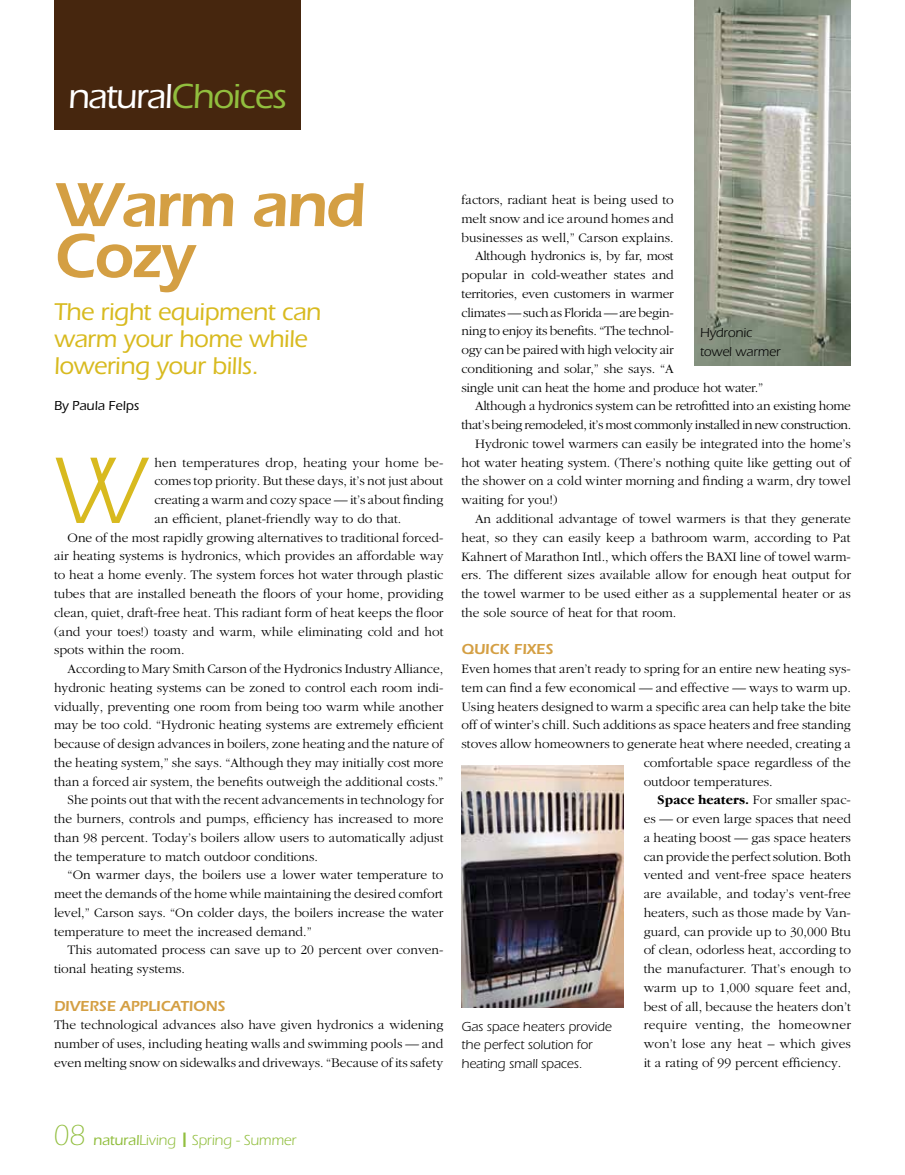
<style>
.page{position:relative;width:905px;height:1175px;background:#fff}
.page>*{position:absolute;margin:0;border:0;box-sizing:border-box;transform-origin:0 0}
.t1{font:97.8px "Itc Eras";color:#d8ba1f}
.t2{font:600 64.35px/51px "Itc Eras";letter-spacing:-.035em;color:#d49f43}
.t3{font:500 36px "Itc Eras";letter-spacing:-.04em;color:#fff}
.t4{font:500 25.2px/27px "Itc Eras";letter-spacing:-.02em;color:#d8ba1f}
.t5{font:15px "Itc Eras";letter-spacing:-.01em;color:#91be3e}
.t6{font:600 15px "Itc Eras";letter-spacing:.095em;color:#d49f43}
.t7{font:300 13.5px/18.8px "Garamond";color:#000;text-align:justify}
.t8{font:300 13.5px "Garamond";letter-spacing:-.02em;color:#000}
.t9{font:300 13.5px "Garamond";letter-spacing:-.025em;color:#000}
.t10{font:13.5px/18.8px "Itc Eras";color:#000}
.t11{font:300 13.5px "Garamond";letter-spacing:.025em;color:#000}
.t12{font:500 13.5px "Itc Eras";color:#000}
.s1{color:#91be3e}
.s2{font-family:"Garamond IT Cby BT";font-weight:700}
.s3{font-weight:300;font-size:30px}
.s4{font-weight:500}
</style>
<div class="page">
<div style="left:54px;top:0;width:247px;height:129px;background:#46260e"></div>
<img style="left:694px;top:0;width:156px;height:365px">
<img style="left:461px;top:765px;width:162px;height:242px">
<h3 class="t3" style="left:68px;top:76px;width:220px">natural<span class="s1">Choices</span></h3>
<h2 class="t2" style="left:54px;top:179px;width:313px">WARM AND<br>COZY</h2>
<h3 class="t4" style="left:54px;top:298px;width:268px">The right equipment can warm your home while lowering your bills.</h3>
<p class="t12" style="left:54px;top:398px;width:87px">By Paula Felps</p>
<h1 class="t1" style="left:54px;top:437px;width:92px">W</h1>
<p class="t7" style="left:154px;top:453px;width:290px">hen temperatures drop, heating your home be-</p>
<p class="t7" style="left:154px;top:472px;width:290px">comes top priority. But these days, it’s not just about</p>
<p class="t7" style="left:154px;top:491px;width:290px">creating a warm and cozy space — it’s about finding</p>
<p class="t7" style="left:154px;top:509px;width:248px">an efficient, planet-friendly way to do that.</p>
<p class="t7" style="left:68px;top:528px;width:377px">One of the most rapidly growing alternatives to traditional forced-</p>
<p class="t7" style="left:54px;top:547px;width:391px">air heating systems is hydronics, which provides an affordable way</p>
<p class="t7" style="left:54px;top:566px;width:391px">to heat a home evenly. The system forces hot water through plastic</p>
<p class="t7" style="left:54px;top:584px;width:391px">tubes that are installed beneath the floors of your home, providing</p>
<p class="t7" style="left:54px;top:603px;width:391px">clean, quiet, draft-free heat. This radiant form of heat keeps the floor</p>
<p class="t7" style="left:54px;top:622px;width:391px">(and your toes!) toasty and warm, while eliminating cold and hot</p>
<p class="t7" style="left:54px;top:641px;width:132px">spots within the room.</p>
<p class="t7" style="left:68px;top:659px;width:377px">According to Mary Smith Carson of the Hydronics Industry Alliance,</p>
<p class="t7" style="left:54px;top:678px;width:391px">hydronic heating systems can be zoned to control each room indi-</p>
<p class="t7" style="left:54px;top:697px;width:391px">vidually, preventing one room from being too warm while another</p>
<p class="t7" style="left:54px;top:716px;width:391px">may be too cold. “Hydronic heating systems are extremely efficient</p>
<p class="t7" style="left:54px;top:734px;width:391px">because of design advances in boilers, zone heating and the nature of</p>
<p class="t7" style="left:54px;top:753px;width:391px">the heating system,” she says. “Although they may initially cost more</p>
<p class="t7" style="left:54px;top:772px;width:391px">than a forced air system, the benefits outweigh the additional costs.”</p>
<p class="t7" style="left:68px;top:791px;width:377px">She points out that with the recent advancements in technology for</p>
<p class="t7" style="left:54px;top:809px;width:391px">the burners, controls and pumps, efficiency has increased to more</p>
<p class="t7" style="left:54px;top:828px;width:391px">than 98 percent. Today’s boilers allow users to automatically adjust</p>
<p class="t7" style="left:54px;top:847px;width:265px">the temperature to match outdoor conditions.</p>
<p class="t7" style="left:68px;top:866px;width:377px">“On warmer days, the boilers use a lower water temperature to</p>
<p class="t7" style="left:54px;top:884px;width:390px">meet the demands of the home while maintaining the desired comfort</p>
<p class="t7" style="left:54px;top:903px;width:391px">level,” Carson says. “On colder days, the boilers increase the water</p>
<p class="t7" style="left:54px;top:922px;width:259px">temperature to meet the increased demand.”</p>
<p class="t7" style="left:68px;top:941px;width:377px">This automated process can save up to 20 percent over conven-</p>
<p class="t7" style="left:54px;top:959px;width:132px">tional heating systems.</p>
<p class="t6" style="left:54px;top:997px;width:77px">DIVERSE APPL</p>
<p class="t6" style="left:156px;top:997px;width:71px">ICATIONS</p>
<p class="t7" style="left:54px;top:1016px;width:391px">The technological advances also have given hydronics a widening number of uses, including heating walls and swimming pools — and even melting snow on sidewalks and driveways. “Because of its safety</p>
<p class="t7" style="left:461px;top:191px;width:214px">factors, radiant heat is being used to</p>
<p class="t7" style="left:461px;top:209px;width:214px">melt snow and ice around homes and</p>
<p class="t7" style="left:461px;top:228px;width:214px">businesses as well,” Carson explains.</p>
<p class="t8" style="left:475px;top:249px;width:200px">Although hydronics is, by far, most</p>
<p class="t7" style="left:461px;top:266px;width:214px">popular in cold-weather states and</p>
<p class="t7" style="left:461px;top:284px;width:214px">territories, even customers in warmer</p>
<p class="t9" style="left:461px;top:305px;width:214px">climates — such as Florida — are begin-</p>
<p class="t8" style="left:461px;top:324px;width:214px">ning to enjoy its benefits. “The technol-</p>
<p class="t8" style="left:461px;top:343px;width:214px">ogy can be paired with high velocity air</p>
<p class="t7" style="left:461px;top:359px;width:214px">conditioning and solar,” she says. “A</p>
<p class="t8" style="left:461px;top:380px;width:303px">single unit can heat the home and produce hot water.”</p>
<p class="t8" style="left:475px;top:399px;width:377px">Although a hydronics system can be retrofitted into an existing home</p>
<p class="t9" style="left:461px;top:418px;width:391px">that’s being remodeled, it’s most commonly installed in new construction.</p>
<p class="t7" style="left:475px;top:434px;width:377px">Hydronic towel warmers can easily be integrated into the home’s</p>
<p class="t7" style="left:461px;top:453px;width:391px">hot water heating system. (There’s nothing quite like getting out of</p>
<p class="t7" style="left:461px;top:472px;width:391px">the shower on a cold winter morning and finding a warm, dry towel</p>
<p class="t7" style="left:461px;top:491px;width:98px">waiting for you!)</p>
<p class="t7" style="left:475px;top:509px;width:377px">An additional advantage of towel warmers is that they generate</p>
<p class="t7" style="left:461px;top:528px;width:391px">heat, so they can easily keep a bathroom warm, according to Pat</p>
<p class="t7" style="left:461px;top:547px;width:391px">Kahnert of Marathon Intl., which offers the BAXI line of towel warm-</p>
<p class="t7" style="left:461px;top:566px;width:391px">ers. The different sizes available allow for enough heat output for</p>
<p class="t7" style="left:461px;top:584px;width:391px">the towel warmer to be used either as a supplemental heater or as</p>
<p class="t7" style="left:461px;top:603px;width:216px">the sole source of heat for that room.</p>
<p class="t6" style="left:461px;top:640px;width:93px">QUICK FIXES</p>
<p class="t7" style="left:461px;top:659px;width:391px">Even homes that aren’t ready to spring for an entire new heating sys-</p>
<p class="t7" style="left:461px;top:678px;width:391px">tem can find a few economical — and effective — ways to warm up.</p>
<p class="t7" style="left:461px;top:697px;width:391px">Using heaters designed to warm a specific area can help take the bite</p>
<p class="t7" style="left:461px;top:716px;width:391px">off of winter’s chill. Such additions as space heaters and free standing</p>
<p class="t7" style="left:461px;top:734px;width:391px">stoves allow homeowners to generate heat where needed, creating a</p>
<p class="t7" style="left:643px;top:753px;width:209px">comfortable space regardless of the</p>
<p class="t7" style="left:643px;top:772px;width:130px">outdoor temperatures.</p>
<p class="t7" style="left:657px;top:791px;width:195px"><span class="s2">Space heaters.</span> For smaller spac-</p>
<p class="t7" style="left:643px;top:809px;width:209px">es — or even large spaces that need</p>
<p class="t7" style="left:643px;top:828px;width:209px">a heating boost — gas space heaters</p>
<p class="t7" style="left:643px;top:847px;width:209px">can provide the perfect solution. Both</p>
<p class="t7" style="left:643px;top:866px;width:209px">vented and vent-free space heaters</p>
<p class="t7" style="left:643px;top:884px;width:209px">are available, and today’s vent-free</p>
<p class="t7" style="left:643px;top:903px;width:209px">heaters, such as those made by Van-</p>
<p class="t7" style="left:643px;top:922px;width:209px">guard, can provide up to 30,000 Btu</p>
<p class="t7" style="left:643px;top:941px;width:209px">of clean, odorless heat, according to</p>
<p class="t7" style="left:643px;top:959px;width:209px">the manufacturer. That’s enough to</p>
<p class="t7" style="left:643px;top:978px;width:209px">warm up to 1,000 square feet and,</p>
<p class="t7" style="left:643px;top:997px;width:209px">best of all, because the heaters don’t</p>
<p class="t11" style="left:643px;top:1018px;width:209px">require venting, the homeowner</p>
<p class="t7" style="left:643px;top:1034px;width:209px">won’t lose any heat – which gives</p>
<p class="t7" style="left:643px;top:1053px;width:199px">it a rating of 99 percent efficiency.</p>
<p class="t10" style="left:700px;top:324px;width:82px">Hydronic towel warmer</p>
<p class="t10" style="left:461px;top:1017px;width:152px">Gas space heaters provide the perfect solution for heating small spaces.</p>
<p class="t5" style="left:53px;top:1131px;width:245px"><span class="s3">08</span> <span class="s4">natural</span>Living ❙ Spring - Summer</p>
</div>
